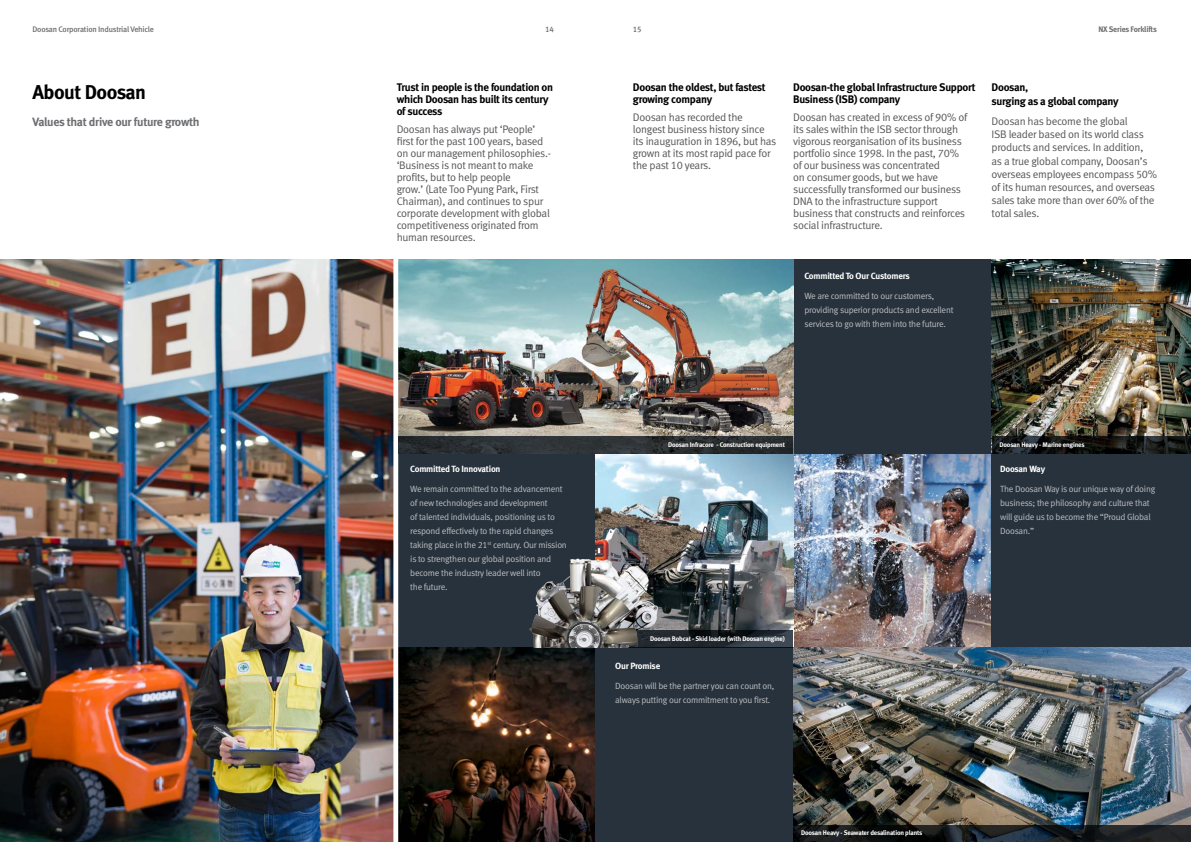
<style>
.page{position:relative;width:1191px;height:842px;background:#fff}
.page>*{position:absolute;margin:0;border:0;box-sizing:border-box;transform-origin:0 0}
.t1{font:20px "Meta Bold LF";letter-spacing:-.025em;color:#000}
.t2{font:12px "Meta Bold LF";letter-spacing:-.025em;color:#6d6e71}
.t3{font:11px/12px "Meta Normal LF";letter-spacing:-.025em;color:#58585b}
.t4{font:11px/12px "Meta Bold LF";letter-spacing:-.025em;color:#000}
.t5{font:9px/14px "Meta Normal LF";letter-spacing:-.025em;color:#bcbec0}
.t6{font:9px "Meta Bold LF";letter-spacing:-.025em;color:#fff}
.t7{font:8px "Meta Medium LF";letter-spacing:-.025em;color:#6d6e71}
.t8{font:8px "Meta Bold LF";letter-spacing:-.025em;color:#6d6e71}
.t9{font:6.7px "Meta Bold LF";letter-spacing:-.025em;color:#fff}
</style>
<div class="page">
<img style="left:793px;top:454px;width:198px;height:194px">
<img style="left:594px;top:454px;width:199px;height:176px">
<div style="left:396px;top:454px;width:198px;height:194px;background:#28323d"></div>
<div style="left:991px;top:454px;width:200px;height:194px;background:#28323d"></div>
<img style="left:793px;top:648px;width:398px;height:176px">
<div style="left:594px;top:648px;width:199px;height:194px;background:#28323d"></div>
<img style="left:0;top:260px;width:393px;height:582px">
<div style="left:793px;top:260px;width:198px;height:194px;background:#28323d"></div>
<img style="left:991px;top:260px;width:200px;height:176px">
<img style="left:398px;top:260px;width:395px;height:176px">
<img style="left:398px;top:648px;width:196px;height:194px">
<div style="left:393px;top:255px;width:5px;height:587px;background:#fff"></div>
<svg style="left:991px;top:436px;width:200px;height:18px;background:#151716"></svg>
<svg style="left:658px;top:630px;width:135px;height:18px;background:#21282f"></svg>
<svg style="left:793px;top:824px;width:398px;height:18px;background:#1b2023"></svg>
<svg style="left:398px;top:436px;width:395px;height:18px;background:#2b2f32"></svg>
<img style="left:529px;top:559px;width:129px;height:89px">
<p class="t7" style="left:32px;top:24px;width:123px">Doosan Corporation Industrial Vehicle</p>
<p class="t7" style="left:545px;top:24px;width:10px">14</p>
<p class="t7" style="left:633px;top:24px;width:10px">15</p>
<p class="t8" style="left:1098px;top:24px;width:60px">NX Series Forklifts</p>
<h1 class="t1" style="left:32px;top:79px;width:115px">About Doosan</h1>
<p class="t2" style="left:32px;top:115px;width:169px">Values that drive our future growth</p>
<p class="t4" style="left:397px;top:81px;width:158px">Trust in people is the foundation on which Doosan has built its century of success</p>
<p class="t3" style="left:397px;top:123px;width:156px">Doosan has always put ‘People’ first for the past 100 years, based on our management philosophies.- ‘Business is not meant to make profits, but to help people<br>grow.’ (Late Too Pyung Park, First<br>Chairman), and continues to spur corporate development with global competitiveness originated from human resources.</p>
<p class="t6" style="left:410px;top:463px;width:92px">Committed To Innovation</p>
<p class="t5" style="left:410px;top:481px;width:158px">We remain committed to the advancement of new technologies and development<br>of talented individuals, positioning us to respond effectively to the rapid changes taking place in the 21<sup>st</sup> century. Our mission is to strengthen our global position and become the industry leader well into<br>the future.</p>
<p class="t4" style="left:633px;top:81px;width:134px">Doosan the oldest, but fastest growing company</p>
<p class="t3" style="left:633px;top:111px;width:145px">Doosan has recorded the longest business history since its inauguration in 1896, but has grown at its most rapid pace for the past 10 years.</p>
<p class="t4" style="left:793px;top:81px;width:184px">Doosan-the global Infrastructure Support<br>Business (ISB) company</p>
<p class="t3" style="left:793px;top:111px;width:176px">Doosan has created in excess of 90% of its sales within the ISB sector through vigorous reorganisation of its business portfolio since 1998. In the past, 70% of our business was concentrated<br>on consumer goods, but we have successfully transformed our business DNA to the infrastructure support business that constructs and reinforces social infrastructure.</p>
<p class="t4" style="left:991px;top:81px;width:128px;line-height:13.2px">Doosan,<br>surging as a global company</p>
<p class="t3" style="left:991px;top:114px;width:167px;line-height:13.2px">Doosan has become the global<br>ISB leader based on its world class products and services. In addition,<br>as a true global company, Doosan’s overseas employees encompass 50% of its human resources, and overseas sales take more than over 60% of the total sales.</p>
<p class="t6" style="left:804px;top:271px;width:107px">Committed To Our Customers</p>
<p class="t5" style="left:804px;top:289px;width:150px">We are committed to our customers, providing superior products and excellent services to go with them into the future.</p>
<p class="t9" style="left:668px;top:440px;width:118px">Doosan Infracore - Construction equipment</p>
<p class="t9" style="left:650px;top:635px;width:136px">Doosan Bobcat - Skid loader (with Doosan engine)</p>
<p class="t6" style="left:615px;top:660px;width:47px">Our Promise</p>
<p class="t5" style="left:615px;top:678px;width:161px">Doosan will be the partner you can count on, always putting our commitment to you first.</p>
<p class="t9" style="left:999px;top:440px;width:87px">Doosan Heavy - Marine engines</p>
<p class="t6" style="left:1000px;top:463px;width:46px">Doosan Way</p>
<p class="t5" style="left:1000px;top:481px;width:157px">The Doosan Way is our unique way of doing business; the philosophy and culture that will guide us to become the “Proud Global<br>Doosan.”</p>
<p class="t9" style="left:801px;top:829px;width:123px">Doosan Heavy - Seawater desalination plants</p>
</div>
